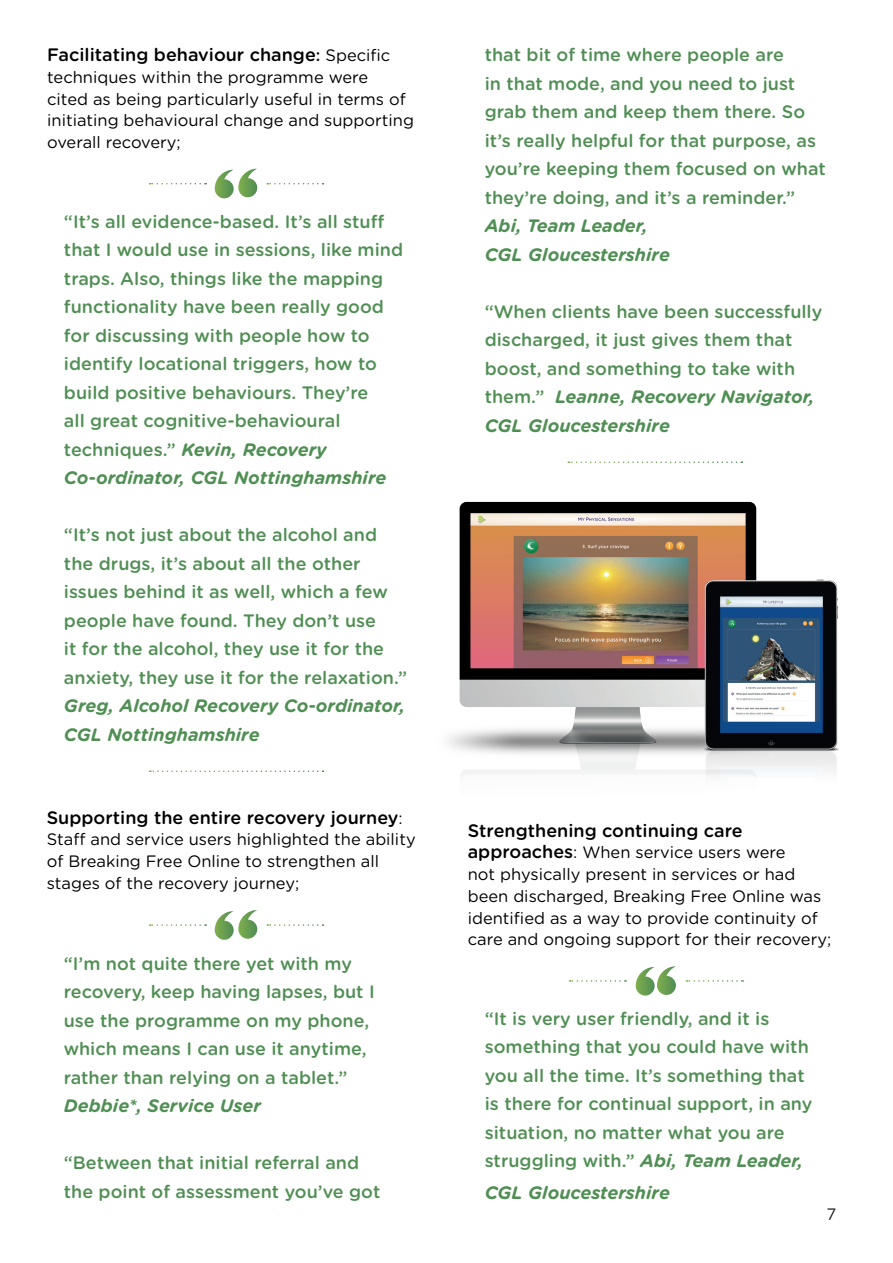
<style>
.page{position:relative;width:893px;height:1263px;background:#fff}
.page>*{position:absolute;margin:0;border:0;box-sizing:border-box;transform-origin:0 0}
.t1{font:500 18px/28.5px "Gotham Rounded";color:#508f54}
.t2{font:italic 700 18px/28.5px "Gotham Rounded";color:#508f54}
.t3{font:500 18px "Gotham Rounded";color:#000}
.t4{font:16.5px/21.8px "Gotham Rounded";color:#000}
.t5{font:16.5px "Gotham Rounded";color:#231f20}
.s1{font-size:16.5px}
.s2{font-weight:400;font-size:16.5px}
.s3{font-weight:700;font-style:italic}
.s4{font-weight:500;font-size:18px}
</style>
<div class="page">
<svg style="left:150px;top:770px;width:173px;height:2px"></svg>
<svg style="left:150px;top:924px;width:56px;height:2px"></svg>
<svg style="left:267px;top:924px;width:56px;height:2px"></svg>
<svg style="left:215px;top:910px;width:42px;height:30px"></svg>
<svg style="left:569px;top:980px;width:57px;height:2px"></svg>
<svg style="left:686px;top:980px;width:57px;height:2px"></svg>
<svg style="left:636px;top:966px;width:40px;height:29px"></svg>
<svg style="left:150px;top:183px;width:56px;height:1px"></svg>
<svg style="left:267px;top:183px;width:56px;height:1px"></svg>
<svg style="left:215px;top:169px;width:42px;height:29px"></svg>
<img style="left:447px;top:461px;width:310px;height:315px">
<img style="left:692px;top:574px;width:147px;height:204px">
<p class="t3" style="left:47px;top:42px;width:345px">Facilitating behaviour change<span class="s1">:</span> <span class="s2">Specific</span></p>
<p class="t4" style="left:47px;top:65px;width:368px">techniques within the programme were<br>cited as being particularly useful in terms of initiating behavioural change and supporting overall recovery;</p>
<p class="t1" style="left:64px;top:206px;width:341px">“It’s all evidence-based. It’s all stuff that I would use in sessions, like mind traps. Also, things like the mapping functionality have been really good for discussing with people how to identify locational triggers, how to build positive behaviours. They’re<br>all great cognitive-behavioural techniques.” <span class="s3">Kevin, Recovery Co-ordinator, CGL Nottinghamshire</span></p>
<p class="t1" style="left:64px;top:520px;width:345px">“It’s not just about the alcohol and the drugs, it’s about all the other issues behind it as well, which a few people have found. They don’t use<br>it for the alcohol, they use it for the anxiety, they use it for the relaxation.”</p>
<p class="t2" style="left:64px;top:691px;width:343px">Greg, Alcohol Recovery Co-ordinator,<br>CGL Nottinghamshire</p>
<p class="t3" style="left:47px;top:804px;width:357px">Supporting the entire recovery journey<span class="s2">:</span></p>
<p class="t4" style="left:47px;top:828px;width:370px">Staff and service users highlighted the ability of Breaking Free Online to strengthen all stages of the recovery journey;</p>
<p class="t1" style="left:64px;top:948px;width:312px">“I’m not quite there yet with my recovery, keep having lapses, but I use the programme on my phone, which means I can use it anytime, rather than relying on a tablet.”</p>
<p class="t2" style="left:64px;top:1091px;width:199px">Debbie*, Service User</p>
<p class="t1" style="left:64px;top:1148px;width:318px">“Between that initial referral and the point of assessment you’ve got</p>
<p class="t1" style="left:485px;top:40px;width:343px">that bit of time where people are<br>in that mode, and you need to just grab them and keep them there. So it’s really helpful for that purpose, as you’re keeping them focused on what they’re doing, and it’s a reminder.”</p>
<p class="t2" style="left:485px;top:211px;width:187px">Abi, Team Leader,<br>CGL Gloucestershire</p>
<p class="t1" style="left:485px;top:296px;width:339px">“When clients have been successfully discharged, it just gives them that boost, and something to take with them.” <span class="s3">Leanne, Recovery Navigator,<br>CGL Gloucestershire</span></p>
<p class="t3" style="left:468px;top:817px;width:276px">Strengthening continuing care</p>
<p class="t4" style="left:468px;top:841px;width:365px"><span class="s4">approaches</span>: When service users were<br>not physically present in services or had been discharged, Breaking Free Online was identified as a way to provide continuity of care and ongoing support for their recovery;</p>
<p class="t1" style="left:485px;top:1003px;width:329px">“It is very user friendly, and it is something that you could have with you all the time. It’s something that is there for continual support, in any situation, no matter what you are struggling with.” <span class="s3">Abi, Team Leader,</span></p>
<p class="t2" style="left:485px;top:1177px;width:187px">CGL Gloucestershire</p>
<p class="t5" style="left:826px;top:1203px;width:11px">7</p>
</div>
